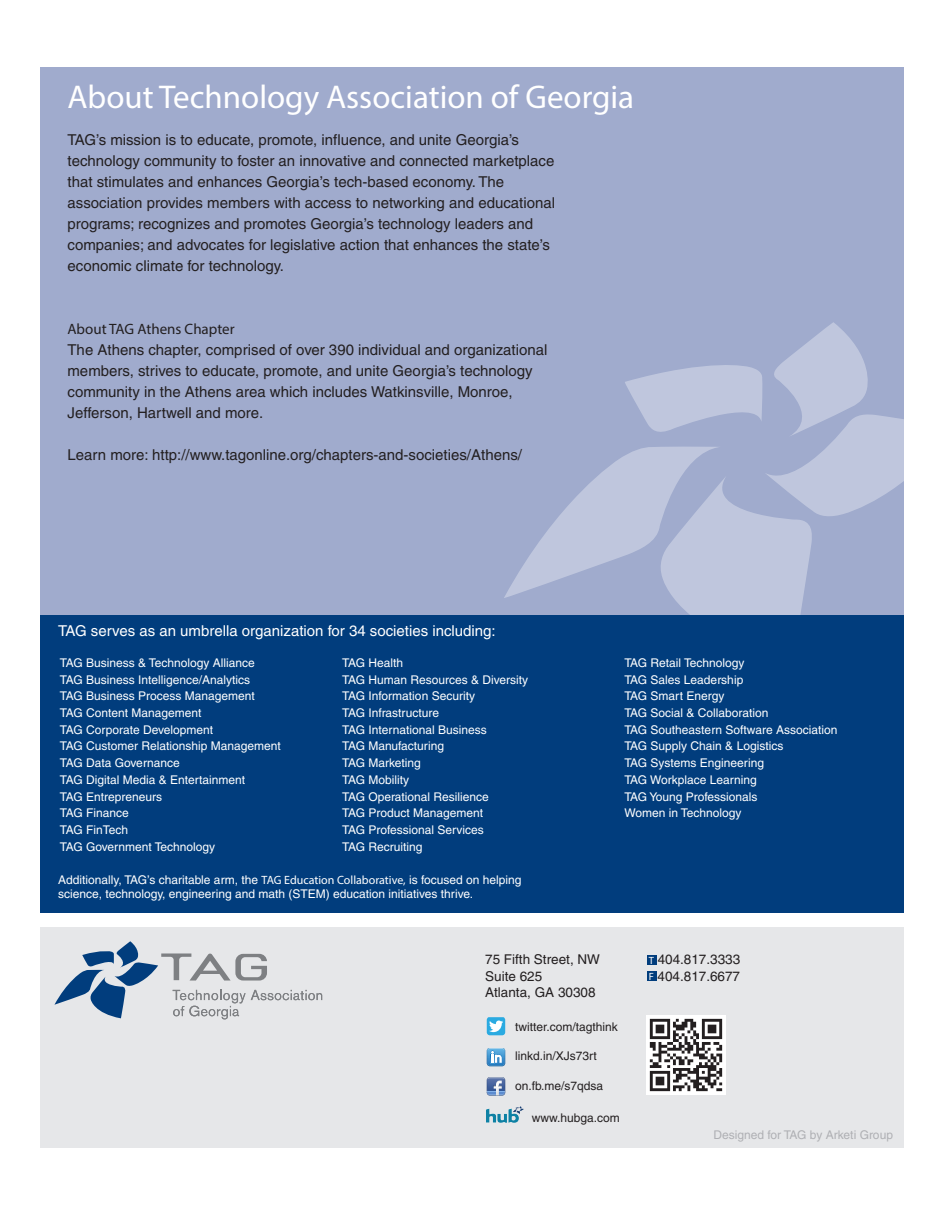
<style>
.page{position:relative;width:945px;height:1215px;background:#fff}
.page>*{position:absolute;margin:0;border:0;box-sizing:border-box;transform-origin:0 0}
.t1{font:33px "Myriad Pro";color:#fff}
.t2{font:15px/21px "Helvetica";color:#231f20}
.t3{font:15px "Helvetica";color:#fff}
.t4{font:15px "Myriad Pro";color:#231f20}
.t5{font:13.5px/16.2px "Helvetica";color:#231f20}
.t6{font:12px/16.8px "Helvetica";color:#fff}
.t7{font:12px "Helvetica";color:#231f20}
.t8{font:12px "Helvetica";color:#afb0b4}
.s1{font-family:"Myriad Pro"}
.s2{font-family:"Myriad Pro";font-size:10.5px;color:#fff}
</style>
<div class="page">
<div style="left:40px;top:927px;width:864px;height:221px;background:#e6e7e9"></div>
<div style="left:647px;top:955px;width:9px;height:10px;background:#013d7d"></div>
<div style="left:647px;top:971px;width:9px;height:10px;background:#013d7d"></div>
<svg style="left:54px;top:941px;width:268px;height:78px"></svg>
<div style="left:40px;top:68px;width:864px;height:845px;background:#a0abcd"></div>
<svg style="left:504px;top:322px;width:400px;height:293px"></svg>
<svg style="left:487px;top:1017px;width:18px;height:18px"></svg>
<img style="left:647px;top:1015px;width:78px;height:79px">
<svg style="left:487px;top:1048px;width:18px;height:18px"></svg>
<svg style="left:487px;top:1077px;width:18px;height:19px"></svg>
<div style="left:40px;top:615px;width:864px;height:298px;background:#013d7d"></div>
<img style="left:487px;top:1106px;width:37px;height:17px">
<h1 class="t1" style="left:68px;top:76px;width:568px">About Technology Association of Georgia</h1>
<p class="t2" style="left:68px;top:129px;width:489px">TAG’s mission is to educate, promote, influence, and unite Georgia’s technology community to foster an innovative and connected marketplace that stimulates and enhances Georgia’s tech-based economy. The association provides members with access to networking and educational programs; recognizes and promotes Georgia’s technology leaders and companies; and advocates for legislative action that enhances the state’s economic climate for technology.</p>
<p class="t4" style="left:68px;top:320px;width:169px">About TAG Athens Chapter</p>
<p class="t2" style="left:68px;top:339px;width:481px">The Athens chapter, comprised of over 390 individual and organizational members, strives to educate, promote, and unite Georgia’s technology community in the Athens area which includes Watkinsville, Monroe, Jefferson, Hartwell and more.</p>
<p class="t2" style="left:68px;top:444px;width:456px">Learn more: http://www.tagonline.org/chapters-and-societies/Athens/</p>
<p class="t3" style="left:58px;top:622px;width:439px">TAG serves as an umbrella organization for 34 societies including:</p>
<p class="t6" style="left:60px;top:654px;width:222px">TAG Business &amp; Technology Alliance<br>TAG Business Intelligence/Analytics<br>TAG Business Process Management<br>TAG Content Management<br>TAG Corporate Development<br>TAG Customer Relationship Management<br>TAG Data Governance<br>TAG Digital Media &amp; Entertainment<br>TAG Entrepreneurs<br>TAG Finance<br>TAG FinTech<br>TAG Government Technology</p>
<p class="t6" style="left:342px;top:654px;width:187px">TAG Health<br>TAG Human Resources &amp; Diversity<br>TAG Information Security<br>TAG Infrastructure<br>TAG International Business<br>TAG Manufacturing<br>TAG Marketing<br>TAG Mobility<br>TAG Operational Resilience<br>TAG Product Management<br>TAG Professional Services<br>TAG Recruiting</p>
<p class="t6" style="left:624px;top:654px;width:215px">TAG Retail Technology<br>TAG Sales Leadership<br>TAG Smart Energy<br>TAG Social &amp; Collaboration<br>TAG Southeastern Software Association<br>TAG Supply Chain &amp; Logistics<br>TAG Systems Engineering<br>TAG Workplace Learning<br>TAG Young Professionals<br>Women in Technology</p>
<p class="t6" style="left:58px;top:873px;width:465px;line-height:13.5px">Additionally, TAG’s charitable arm, the <span class="s1">TAG Education Collaborative,</span> is focused on helping science, technology, engineering and math (STEM) education initiatives thrive.</p>
<p class="t5" style="left:485px;top:951px;width:116px">75 Fifth Street, NW<br>Suite 625<br>Atlanta, GA 30308</p>
<p class="t5" style="left:649px;top:951px;width:93px"><span class="s2">T</span> 404.817.3333<br><span class="s2">F</span> 404.817.6677</p>
<p class="t7" style="left:515px;top:1020px;width:104px">twitter.com/tagthink</p>
<p class="t7" style="left:515px;top:1049px;width:83px">linkd.in/XJs73rt</p>
<p class="t7" style="left:515px;top:1079px;width:90px">on.fb.me/s7qdsa</p>
<p class="t7" style="left:532px;top:1111px;width:89px">www.hubga.com</p>
<p class="t8" style="left:713px;top:1128px;width:181px">Designed for TAG by Arketi Group</p>
</div>
